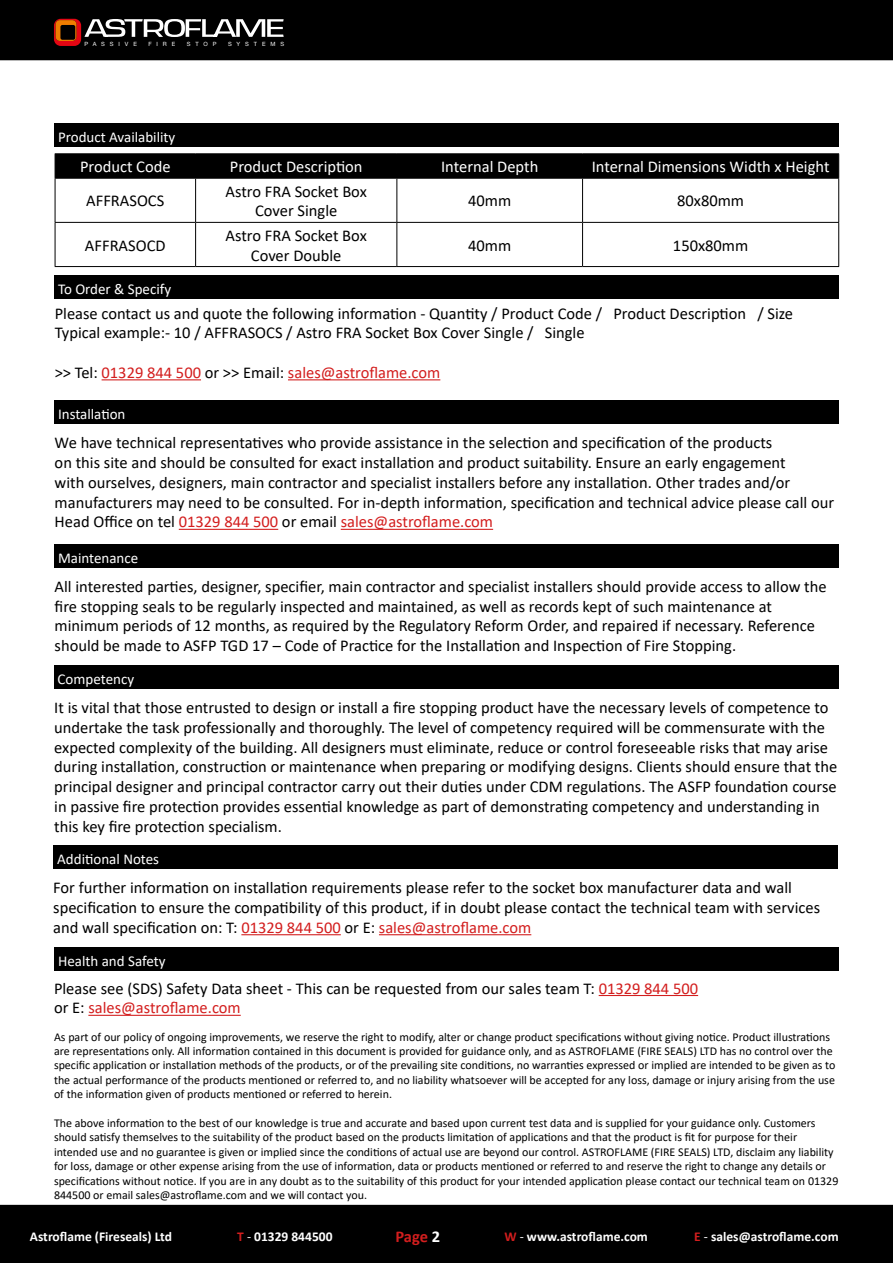
<style>
.page{position:relative;width:893px;height:1263px;background:#fff}
.page>*{position:absolute;margin:0;border:0;box-sizing:border-box;transform-origin:0 0}
.t1{font:16.5px/19.8px "Calibri";color:#000}
.t2{font:16.5px "Calibri";color:#fff}
.t3{font:16.5px "Calibri";color:#d31e1e}
.t4{font:700 16.5px "Calibri";color:#d31e1e}
.t5{font:15px "Calibri";color:#fff}
.t6{font:700 13.5px "Calibri";color:#fff}
.t7{font:12px/14.4px "Calibri";color:#000}
.t8{font:5.85px "Helvetica Neue";letter-spacing:.84em;color:#fff}
.s1{color:#000}
.s2{color:#d31e1e}
.s3{font-weight:400}
.s4{color:#fff}
</style>
<div class="page">
<div style="left:0;top:1205px;width:893px;height:58px;background:#000"></div>
<div style="left:0;top:0;width:893px;height:60px;background:#000"></div>
<svg style="left:54px;top:19px;width:230px;height:27px"></svg>
<hr style="left:55px;top:153px;width:141px;height:1px;background:#000">
<hr style="left:196px;top:153px;width:201px;height:1px;background:#000">
<hr style="left:397px;top:153px;width:186px;height:1px;background:#000">
<hr style="left:583px;top:153px;width:256px;height:1px;background:#000">
<div style="left:55px;top:154px;width:784px;height:24px;background:#000"></div>
<hr style="left:55px;top:178px;width:141px;height:1px;background:#000">
<hr style="left:55px;top:179px;width:1px;height:43px;background:#000">
<hr style="left:196px;top:178px;width:201px;height:1px;background:#000">
<hr style="left:195px;top:179px;width:1px;height:43px;background:#000">
<hr style="left:397px;top:178px;width:186px;height:1px;background:#000">
<hr style="left:396px;top:179px;width:1px;height:43px;background:#000">
<hr style="left:583px;top:178px;width:256px;height:1px;background:#000">
<hr style="left:582px;top:179px;width:1px;height:43px;background:#000">
<hr style="left:838px;top:179px;width:1px;height:43px;background:#000">
<hr style="left:55px;top:222px;width:141px;height:1px;background:#000">
<hr style="left:55px;top:223px;width:1px;height:43px;background:#000">
<hr style="left:196px;top:222px;width:201px;height:1px;background:#000">
<hr style="left:195px;top:223px;width:1px;height:43px;background:#000">
<hr style="left:397px;top:222px;width:186px;height:1px;background:#000">
<hr style="left:396px;top:223px;width:1px;height:43px;background:#000">
<hr style="left:583px;top:222px;width:256px;height:1px;background:#000">
<hr style="left:582px;top:223px;width:1px;height:43px;background:#000">
<hr style="left:838px;top:223px;width:1px;height:43px;background:#000">
<hr style="left:55px;top:266px;width:141px;height:1px;background:#000">
<hr style="left:196px;top:266px;width:201px;height:1px;background:#000">
<hr style="left:397px;top:266px;width:186px;height:1px;background:#000">
<hr style="left:583px;top:266px;width:256px;height:1px;background:#000">
<div style="left:54px;top:123px;width:785px;height:24px;background:#000"></div>
<div style="left:54px;top:276px;width:785px;height:23px;background:#000"></div>
<hr style="left:102px;top:379px;width:99px;height:1px;background:#d31e1e">
<hr style="left:288px;top:379px;width:152px;height:1px;background:#d31e1e">
<hr style="left:599px;top:995px;width:99px;height:1px;background:#d31e1e">
<hr style="left:88px;top:1015px;width:153px;height:1px;background:#d31e1e">
<div style="left:54px;top:947px;width:785px;height:24px;background:#000"></div>
<hr style="left:241px;top:934px;width:100px;height:1px;background:#d31e1e">
<hr style="left:379px;top:934px;width:152px;height:1px;background:#d31e1e">
<div style="left:53px;top:845px;width:785px;height:23px;background:#000"></div>
<hr style="left:179px;top:529px;width:99px;height:1px;background:#d31e1e">
<hr style="left:341px;top:529px;width:152px;height:1px;background:#d31e1e">
<div style="left:54px;top:401px;width:785px;height:23px;background:#000"></div>
<div style="left:54px;top:544px;width:785px;height:24px;background:#000"></div>
<div style="left:54px;top:665px;width:784px;height:24px;background:#000"></div>
<p class="t8" style="left:84px;top:40px;width:54px">PASSIVE</p>
<p class="t8" style="left:148px;top:40px;width:28px">FIRE</p>
<p class="t8" style="left:187px;top:40px;width:31px">STOP</p>
<p class="t8" style="left:228px;top:40px;width:58px">SYSTEMS</p>
<p class="t5" style="left:58px;top:126px;width:119px">Product Availability</p>
<p class="t2" style="left:80px;top:155px;width:92px">Product Code</p>
<p class="t2" style="left:230px;top:155px;width:134px">Product Description</p>
<p class="t2" style="left:441px;top:155px;width:99px">Internal Depth</p>
<p class="t2" style="left:592px;top:155px;width:239px">Internal Dimensions Width x Height</p>
<p class="t1" style="left:86px;top:191px;width:80px">AFFRASOCS</p>
<p class="t1" style="left:226px;top:181px;width:143px;text-align:center">Astro FRA Socket Box<br>Cover Single</p>
<p class="t1" style="left:468px;top:191px;width:45px">40mm</p>
<p class="t1" style="left:677px;top:191px;width:68px">80x80mm</p>
<p class="t1" style="left:85px;top:235px;width:82px">AFFRASOCD</p>
<p class="t1" style="left:226px;top:225px;width:143px;text-align:center">Astro FRA Socket Box<br>Cover Double</p>
<p class="t1" style="left:468px;top:235px;width:45px">40mm</p>
<p class="t1" style="left:673px;top:235px;width:77px">150x80mm</p>
<p class="t5" style="left:58px;top:279px;width:115px">To Order &amp; Specify</p>
<p class="t1" style="left:55px;top:303px;width:740px">Please contact us and quote the following information - Quantity / Product Code / Product Description / Size<br>Typical example:- 10 / AFFRASOCS / Astro FRA Socket Box Cover Single / Single</p>
<p class="t3" style="left:55px;top:361px;width:387px"><span class="s1">&gt;&gt; Tel:</span> 01329 844 500 <span class="s1">or &gt;&gt; Email:</span> sales@astroflame.com</p>
<p class="t5" style="left:58px;top:404px;width:69px">Installation</p>
<p class="t1" style="left:55px;top:432px;width:781px">We have technical representatives who provide assistance in the selection and specification of the products<br>on this site and should be consulted for exact installation and product suitability. Ensure an early engagement<br>with ourselves, designers, main contractor and specialist installers before any installation. Other trades and/or manufacturers may need to be consulted. For in-depth information, specification and technical advice please call our Head Office on tel <span class="s2">01329 844 500</span> or email <span class="s2">sales@astroflame.com</span></p>
<p class="t5" style="left:58px;top:547px;width:82px">Maintenance</p>
<p class="t1" style="left:55px;top:576px;width:773px">All interested parties, designer, specifier, main contractor and specialist installers should provide access to allow the fire stopping seals to be regularly inspected and maintained, as well as records kept of such maintenance at minimum periods of 12 months, as required by the Regulatory Reform Order, and repaired if necessary. Reference should be made to ASFP TGD 17 – Code of Practice for the Installation and Inspection of Fire Stopping.</p>
<p class="t5" style="left:58px;top:668px;width:78px">Competency</p>
<p class="t1" style="left:54px;top:697px;width:785px">It is vital that those entrusted to design or install a fire stopping product have the necessary levels of competence to undertake the task professionally and thoroughly. The level of competency required will be commensurate with the expected complexity of the building. All designers must eliminate, reduce or control foreseeable risks that may arise during installation, construction or maintenance when preparing or modifying designs. Clients should ensure that the principal designer and principal contractor carry out their duties under CDM regulations. The ASFP foundation course in passive fire protection provides essential knowledge as part of demonstrating competency and understanding in this key fire protection specialism.</p>
<p class="t5" style="left:57px;top:848px;width:103px">Additional Notes</p>
<p class="t1" style="left:53px;top:877px;width:768px">For further information on installation requirements please refer to the socket box manufacturer data and wall specification to ensure the compatibility of this product, if in doubt please contact the technical team with services and wall specification on: T: <span class="s2">01329 844 500</span> or E: <span class="s2">sales@astroflame.com</span></p>
<p class="t5" style="left:58px;top:950px;width:109px">Health and Safety</p>
<p class="t1" style="left:54px;top:978px;width:646px">Please see (SDS) Safety Data sheet - This can be requested from our sales team T: <span class="s2">01329 844 500 </span>or E: <span class="s2">sales@astroflame.com</span></p>
<p class="t7" style="left:54px;top:1029px;width:783px">As part of our policy of ongoing improvements, we reserve the right to modify, alter or change product specifications without giving notice. Product illustrations are representations only. All information contained in this document is provided for guidance only, and as ASTROFLAME (FIRE SEALS) LTD has no control over the specific application or installation methods of the products, or of the prevailing site conditions, no warranties expressed or implied are intended to be given as to the actual performance of the products mentioned or referred to, and no liability whatsoever will be accepted for any loss, damage or injury arising from the use of the information given of products mentioned or referred to herein.</p>
<p class="t7" style="left:54px;top:1115px;width:786px">The above information to the best of our knowledge is true and accurate and based upon current test data and is supplied for your guidance only. Customers should satisfy themselves to the suitability of the product based on the products limitation of applications and that the product is fit for purpose for their intended use and no guarantee is given or implied since the conditions of actual use are beyond our control. ASTROFLAME (FIRE SEALS) LTD, disclaim any liability for loss, damage or other expense arising from the use of information, data or products mentioned or referred to and reserve the right to change any details or specifications without notice. If you are in any doubt as to the suitability of this product for your intended application please contact our technical team on 01329<br>844500 or email sales@astroflame.com and we will contact you.</p>
<p class="t6" style="left:30px;top:1227px;width:144px">Astroflame (Fireseals) Ltd</p>
<p class="t6" style="left:237px;top:1227px;width:97px"><span class="s2">T</span> <span class="s3">-</span> 01329 844500</p>
<p class="t4" style="left:395px;top:1225px;width:46px">Page <span class="s4">2</span></p>
<p class="t6" style="left:504px;top:1227px;width:145px"><span class="s2">W</span> <span class="s3">-</span> www.astroflame.com</p>
<p class="t6" style="left:694px;top:1227px;width:146px"><span class="s2">E</span> <span class="s3">-</span> sales@astroflame.com</p>
</div>
